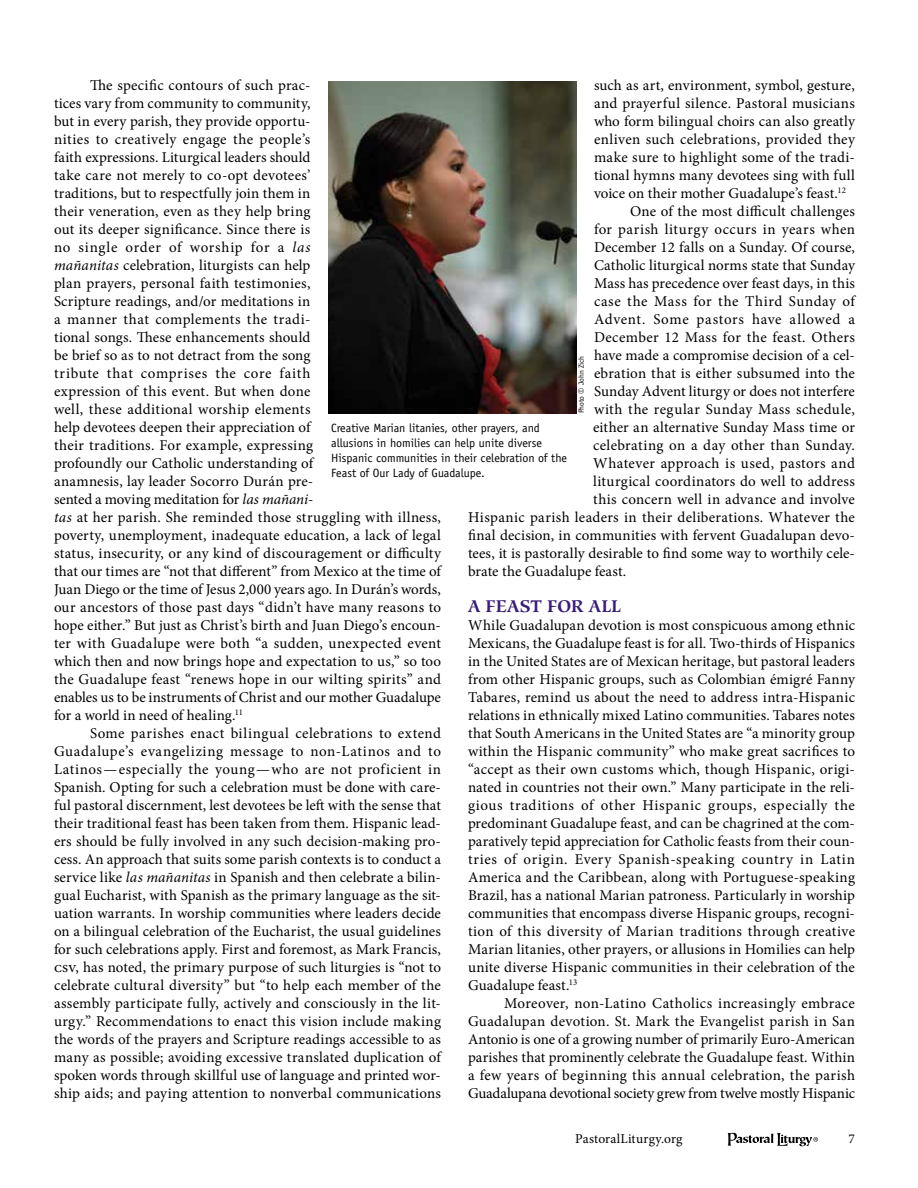
<style>
.page{position:relative;width:918px;height:1188px;background:#fff}
.page>*{position:absolute;margin:0;border:0;box-sizing:border-box;transform-origin:0 0}
.t1{font:700 16.8px "Hiroshige Std";letter-spacing:-.005em;color:#3b1e74}
.t2{font:15px/18px "Minion Pro";letter-spacing:.015em;color:#000;text-align:justify}
.t3{font:15px "Minion Pro";letter-spacing:.035em;color:#000}
.t4{font:15px "Minion Pro";letter-spacing:.04em;color:#000}
.t5{font:13.5px "Minion Pro";letter-spacing:.015em;color:#000}
.t6{font:12px/15px "Officina Sans Std";color:#000}
.t7{font:7.5px "Officina Sans Std";color:#000}
.s1{font-style:italic}
.s2{font-family:"Univers LT Std"}
</style>
<div class="page">
<svg style="left:728px;top:1133px;width:90px;height:13px"></svg>
<img style="left:328px;top:81px;width:248px;height:333px">
<p class="t2" style="left:54px;top:76px;width:389px;text-align:left;text-indent:36px">The specific contours of such prac-<br>tices vary from community to community,<br>but in every parish, they provide opportu-<br>nities to creatively engage the people’s<br>faith expressions. Liturgical leaders should<br>take care not merely to co-opt devotees’<br>traditions, but to respectfully join them in<br>their veneration, even as they help bring<br>out its deeper significance. Since there is<br>no single order of worship for a <span class="s1">las<br>mañanitas</span> celebration, liturgists can help<br>plan prayers, personal faith testimonies,<br>Scripture readings, and/or meditations in<br>a manner that complements the tradi-<br>tional songs. These enhancements should<br>be brief so as to not detract from the song<br>tribute that comprises the core faith<br>expression of this event. But when done<br>well, these additional worship elements<br>help devotees deepen their appreciation of<br>their traditions. For example, expressing<br>profoundly our Catholic understanding of<br>anamnesis, lay leader Socorro Durán pre-<br>sented a moving meditation for <span class="s1">las mañani-<br>tas</span> at her parish. She reminded those struggling with illness, poverty, unemployment, inadequate education, a lack of legal status, insecurity, or any kind of discouragement or difficulty that our times are “not that different” from Mexico at the time of Juan Diego or the time of Jesus 2,000 years ago. In Durán’s words, our ancestors of those past days “didn’t have many reasons to hope either.” But just as Christ’s birth and Juan Diego’s encoun&shy;ter with Guadalupe were both “a sudden, unexpected event which then and now brings hope and expectation to us,” so too the Guadalupe feast “renews hope in our wilting spirits” and enables us to be instruments of Christ and our mother Guadalupe for a world in need of healing.<sup>11</sup></p>
<p class="t2" style="left:54px;top:724px;width:389px;text-indent:36px">Some parishes enact bilingual celebrations to extend Guadalupe’s evangelizing message to non-Latinos and to Latinos—especially the young—who are not proficient in Spanish. Opting for such a celebration must be done with care&shy;ful pastoral discernment, lest devotees be left with the sense that their traditional feast has been taken from them. Hispanic lead&shy;ers should be fully involved in any such decision-making pro&shy;cess. An approach that suits some parish contexts is to conduct a service like <span class="s1">las mañanitas</span> in Spanish and then celebrate a bilin&shy;gual Eucharist, with Spanish as the primary language as the sit&shy;uation warrants. In worship communities where leaders decide on a bilingual celebration of the Eucharist, the usual guidelines for such celebrations apply. First and foremost, as Mark Francis, csv, has noted, the primary purpose of such liturgies is “not to celebrate cultural diversity” but “to help each member of the assembly participate fully, actively and consciously in the lit&shy;urgy.” Recommendations to enact this vision include making the words of the prayers and Scripture readings accessible to as many as possible; avoiding excessive translated duplication of spoken words through skillful use of language and printed wor&shy;ship aids; and paying attention to nonverbal communications</p>
<p class="t2" style="left:594px;top:76px;width:262px">such as art, environment, symbol, gesture,</p>
<p class="t2" style="left:594px;top:94px;width:263px">and prayerful silence. Pastoral musicians</p>
<p class="t2" style="left:594px;top:112px;width:262px">who form bilingual choirs can also greatly</p>
<p class="t2" style="left:594px;top:130px;width:263px">enliven such celebrations, provided they</p>
<p class="t2" style="left:594px;top:148px;width:262px">make sure to highlight some of the tradi-</p>
<p class="t2" style="left:594px;top:166px;width:262px">tional hymns many devotees sing with full</p>
<p class="t2" style="left:594px;top:184px;width:253px">voice on their mother Guadalupe’s feast.<sup>12</sup></p>
<p class="t2" style="left:630px;top:202px;width:226px">One of the most difficult challenges</p>
<p class="t3" style="left:594px;top:219px;width:263px">for parish liturgy occurs in years when</p>
<p class="t2" style="left:594px;top:238px;width:262px">December 12 falls on a Sunday. Of course,</p>
<p class="t2" style="left:594px;top:256px;width:262px">Catholic liturgical norms state that Sunday</p>
<p class="t2" style="left:594px;top:274px;width:262px">Mass has precedence over feast days, in this</p>
<p class="t2" style="left:594px;top:292px;width:262px">case the Mass for the Third Sunday of</p>
<p class="t4" style="left:594px;top:309px;width:263px">Advent. Some pastors have allowed a</p>
<p class="t2" style="left:594px;top:328px;width:262px">December 12 Mass for the feast. Others</p>
<p class="t2" style="left:594px;top:346px;width:262px">have made a compromise decision of a cel-</p>
<p class="t2" style="left:594px;top:364px;width:262px">ebration that is either subsumed into the</p>
<p class="t2" style="left:594px;top:382px;width:263px">Sunday Advent liturgy or does not interfere</p>
<p class="t2" style="left:594px;top:400px;width:262px">with the regular Sunday Mass schedule,</p>
<p class="t2" style="left:593px;top:418px;width:263px">either an alternative Sunday Mass time or</p>
<p class="t2" style="left:593px;top:436px;width:263px">celebrating on a day other than Sunday.</p>
<p class="t2" style="left:593px;top:454px;width:263px">Whatever approach is used, pastors and</p>
<p class="t2" style="left:593px;top:472px;width:263px">liturgical coordinators do well to address</p>
<p class="t2" style="left:593px;top:490px;width:263px">this concern well in advance and involve</p>
<p class="t2" style="left:468px;top:508px;width:389px">Hispanic parish leaders in their deliberations. Whatever the</p>
<p class="t2" style="left:468px;top:526px;width:388px">final decision, in communities with fervent Guadalupan devo-</p>
<p class="t2" style="left:468px;top:544px;width:388px">tees, it is pastorally desirable to find some way to worthily cele-</p>
<p class="t2" style="left:468px;top:562px;width:160px">brate the Guadalupe feast.</p>
<p class="t1" style="left:468px;top:596px;width:155px">A FEAST FOR ALL</p>
<p class="t2" style="left:468px;top:616px;width:389px">While Guadalupan devotion is most conspicuous among ethnic Mexicans, the Guadalupe feast is for all. Two-thirds of Hispanics in the United States are of Mexican heritage, but pastoral leaders from other Hispanic groups, such as Colombian émigré Fanny Tabares, remind us about the need to address intra-Hispanic relations in ethnically mixed Latino communities. Tabares notes that South Americans in the United States are “a minority group within the Hispanic community” who make great sacrifices to “accept as their own customs which, though Hispanic, origi&shy;nated in countries not their own.” Many participate in the reli&shy;gious traditions of other Hispanic groups, especially the predominant Guadalupe feast, and can be chagrined at the com&shy;paratively tepid appreciation for Catholic feasts from their coun&shy;tries of origin. Every Spanish-speaking country in Latin America and the Caribbean, along with Portuguese-speaking Brazil, has a national Marian patroness. Particularly in worship communities that encompass diverse Hispanic groups, recogni&shy;tion of this diversity of Marian traditions through creative Marian litanies, other prayers, or allusions in Homilies can help unite diverse Hispanic communities in their celebration of the Guadalupe feast.<sup>13</sup></p>
<p class="t2" style="left:468px;top:994px;width:389px;text-indent:36px">Moreover, non-Latino Catholics increasingly embrace Guadalupan devotion. St. Mark the Evangelist parish in San Antonio is one of a growing number of primarily Euro-American parishes that prominently celebrate the Guadalupe feast. Within a few years of beginning this annual celebration, the parish Guadalupana devotional society grew from twelve mostly Hispanic</p>
<p class="t7" style="left:577px;top:413px;width:59px;rotate:-90deg">Photo <span class="s2">©</span> John Zich</p>
<p class="t6" style="left:331px;top:420px;width:237px">Creative Marian litanies, other prayers, and allusions in homilies can help unite diverse Hispanic communities in their celebration of the Feast of Our Lady of Guadalupe.</p>
<p class="t5" style="left:575px;top:1129px;width:109px">PastoralLiturgy.org</p>
<p class="t5" style="left:849px;top:1129px;width:8px">7</p>
</div>
